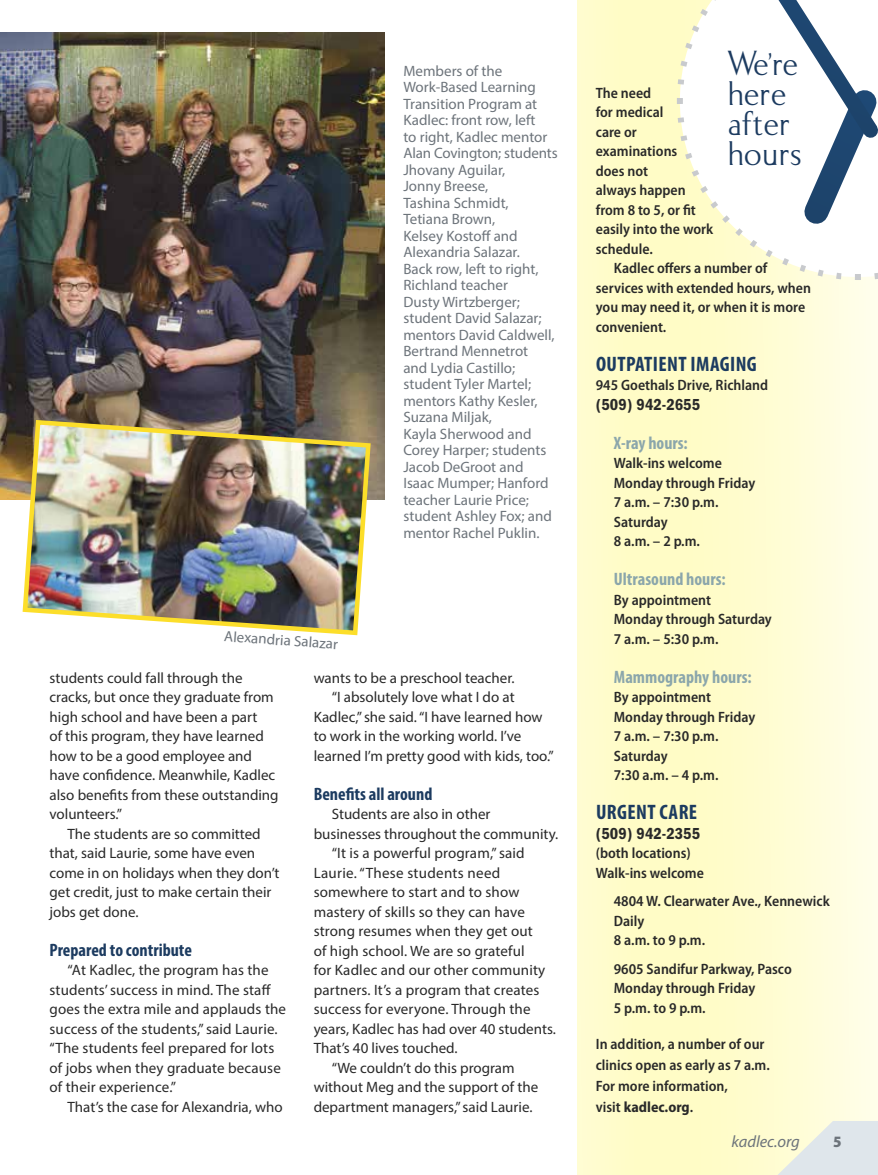
<style>
.page{position:relative;width:878px;height:1175px;background:#fff}
.page>*{position:absolute;margin:0;border:0;box-sizing:border-box;transform-origin:0 0}
.t1{font:600 30px/30px "Kadlec Pro";letter-spacing:-.02em;color:#1c3b60}
.t2{font:700 condensed 21px "Myriad Pro";letter-spacing:.02em;color:#1c3b60}
.t3{font:700 condensed 18px "Myriad Pro";color:#8ba6ab}
.t4{font:700 condensed 18px "Myriad Pro";color:#1c3b60}
.t5{font:16.5px "ITC Franklin Gothic Std Dm Cd";color:#292929}
.t6{font:italic 16.5px "Myriad Pro";color:#6d747b}
.t7{font:900 semi-condensed 15.9px "Myriad Pro";color:#6d747b}
.t8{font:15px/19.5px "Myriad Pro";color:#292929}
.t9{font:600 semi-condensed 15px/19.5px "Myriad Pro";color:#292929}
.t10{font:15px/16.5px "Myriad Pro";color:#6d747b}
.t11{font:15px "Myriad Pro";letter-spacing:.02em;color:#292929}
.s1{font-weight:700}
</style>
<div class="page">
<svg style="left:578px;top:0;width:300px;height:1174px;background:#fffcd0"></svg>
<svg style="left:673px;top:0;width:205px;height:283px"></svg>
<img style="left:0;top:33px;width:384px;height:466px">
<img style="left:20px;top:417px;width:353px;height:219px">
<svg style="left:777px;top:1120px;width:101px;height:54px;background:#e8ece4"></svg>
<p class="t10" style="left:225px;top:627px;width:115px;rotate:4deg">Alexandria Salazar</p>
<p class="t10" style="left:403px;top:62px;width:156px">Members of the<br>Work-Based Learning<br>Transition Program at<br>Kadlec: front row, left<br>to right, Kadlec mentor<br>Alan Covington; students<br>Jhovany Aguilar,<br>Jonny Breese,<br>Tashina Schmidt,<br>Tetiana Brown,<br>Kelsey Kostoff and<br>Alexandria Salazar.<br>Back row, left to right,<br>Richland teacher<br>Dusty Wirtzberger; student David Salazar; mentors David Caldwell,<br>Bertrand Mennetrot<br>and Lydia Castillo; student Tyler Martel; mentors Kathy Kesler,<br>Suzana Miljak,<br>Kayla Sherwood and<br>Corey Harper; students<br>Jacob DeGroot and<br>Isaac Mumper; Hanford teacher Laurie Price; student Ashley Fox; and mentor Rachel Puklin.</p>
<p class="t8" style="left:50px;top:667px;width:231px">students could fall through the cracks, but once they graduate from high school and have been a part<br>of this program, they have learned how to be a good employee and have confidence. Meanwhile, Kadlec also benefits from these outstanding volunteers.”</p>
<p class="t8" style="left:50px;top:823px;width:231px;text-indent:18px">The students are so committed that, said Laurie, some have even come in on holidays when they don’t get credit, just to make certain their jobs get done.</p>
<p class="t4" style="left:50px;top:938px;width:144px">Prepared to contribute</p>
<p class="t8" style="left:50px;top:960px;width:238px;text-indent:18px">“At Kadlec, the program has the students’ success in mind. The staff goes the extra mile and applauds the success of the students,” said Laurie. “The students feel prepared for lots of jobs when they graduate because of their experience.”</p>
<p class="t8" style="left:68px;top:1096px;width:217px">That’s the case for Alexandria, who</p>
<p class="t8" style="left:313px;top:667px;width:202px">wants to be a preschool teacher.</p>
<p class="t8" style="left:332px;top:687px;width:184px">“I absolutely love what I do at</p>
<p class="t8" style="left:314px;top:706px;width:230px">Kadlec,” she said. “I have learned how</p>
<p class="t8" style="left:314px;top:726px;width:209px">to work in the working world. I’ve</p>
<p class="t8" style="left:314px;top:745px;width:242px">learned I’m pretty good with kids, too.”</p>
<p class="t4" style="left:314px;top:782px;width:120px">Benefits all around</p>
<p class="t8" style="left:332px;top:804px;width:160px">Students are also in other</p>
<p class="t8" style="left:314px;top:823px;width:246px">businesses throughout the community.</p>
<p class="t8" style="left:332px;top:843px;width:194px">“It is a powerful program,” said</p>
<p class="t11" style="left:314px;top:863px;width:188px">Laurie. “These students need</p>
<p class="t8" style="left:314px;top:882px;width:207px">somewhere to start and to show</p>
<p class="t8" style="left:314px;top:901px;width:213px">mastery of skills so they can have</p>
<p class="t8" style="left:314px;top:921px;width:221px">strong resumes when they get out</p>
<p class="t8" style="left:314px;top:940px;width:212px">of high school. We are so grateful</p>
<p class="t8" style="left:314px;top:960px;width:233px">for Kadlec and our other community</p>
<p class="t8" style="left:314px;top:979px;width:227px">partners. It’s a program that creates</p>
<p class="t8" style="left:314px;top:999px;width:218px">success for everyone. Through the</p>
<p class="t8" style="left:314px;top:1018px;width:244px">years, Kadlec has had over 40 students.</p>
<p class="t8" style="left:314px;top:1038px;width:145px">That’s 40 lives touched.</p>
<p class="t8" style="left:332px;top:1057px;width:184px">“We couldn’t do this program</p>
<p class="t8" style="left:314px;top:1077px;width:226px">without Meg and the support of the</p>
<p class="t8" style="left:314px;top:1096px;width:220px">department managers,” said Laurie.</p>
<h1 class="t1" style="left:728px;top:51px;width:77px">We’re here after hours</h1>
<p class="t9" style="left:596px;top:83px;width:119px">The need<br>for medical<br>care or examinations<br>does not<br>always happen from 8 to 5, or fit easily into the work schedule.</p>
<p class="t9" style="left:596px;top:258px;width:217px;text-indent:18px">Kadlec offers a number of services with extended hours, when you may need it, or when it is more convenient.</p>
<h2 class="t2" style="left:596px;top:350px;width:162px">OUTPATIENT IMAGING</h2>
<p class="t9" style="left:596px;top:375px;width:174px">945 Goethals Drive, Richland</p>
<p class="t5" style="left:596px;top:395px;width:106px">(509) 942-2655</p>
<p class="t3" style="left:614px;top:431px;width:75px">X-ray hours:</p>
<p class="t9" style="left:614px;top:453px;width:143px">Walk-ins welcome<br>Monday through Friday<br>7 a.m. – 7:30 p.m.<br>Saturday<br>8 a.m. – 2 p.m.</p>
<p class="t3" style="left:614px;top:568px;width:113px">Ultrasound hours:</p>
<p class="t9" style="left:614px;top:590px;width:159px">By appointment<br>Monday through Saturday<br>7 a.m. – 5:30 p.m.</p>
<p class="t3" style="left:614px;top:665px;width:139px">Mammography hours:</p>
<p class="t9" style="left:614px;top:687px;width:143px">By appointment<br>Monday through Friday<br>7 a.m. – 7:30 p.m.<br>Saturday<br>7:30 a.m. – 4 p.m.</p>
<h2 class="t2" style="left:596px;top:799px;width:103px">URGENT CARE</h2>
<p class="t5" style="left:596px;top:824px;width:106px">(509) 942-2355</p>
<p class="t9" style="left:595px;top:843px;width:110px">(both locations)<br>Walk-ins welcome</p>
<p class="t9" style="left:613px;top:891px;width:217px">4804 W. Clearwater Ave., Kennewick<br>Daily<br>8 a.m. to 9 p.m.</p>
<p class="t9" style="left:613px;top:959px;width:179px">9605 Sandifur Parkway, Pasco<br>Monday through Friday<br>5 p.m. to 9 p.m.</p>
<p class="t9" style="left:595px;top:1033px;width:176px;line-height:21px">In addition, a number of our clinics open as early as 7 a.m.<br>For more information,<br>visit <span class="s1">kadlec.org</span>.</p>
<p class="t6" style="left:731px;top:1131px;width:70px">kadlec.org</p>
<p class="t7" style="left:833px;top:1132px;width:10px">5</p>
</div>
